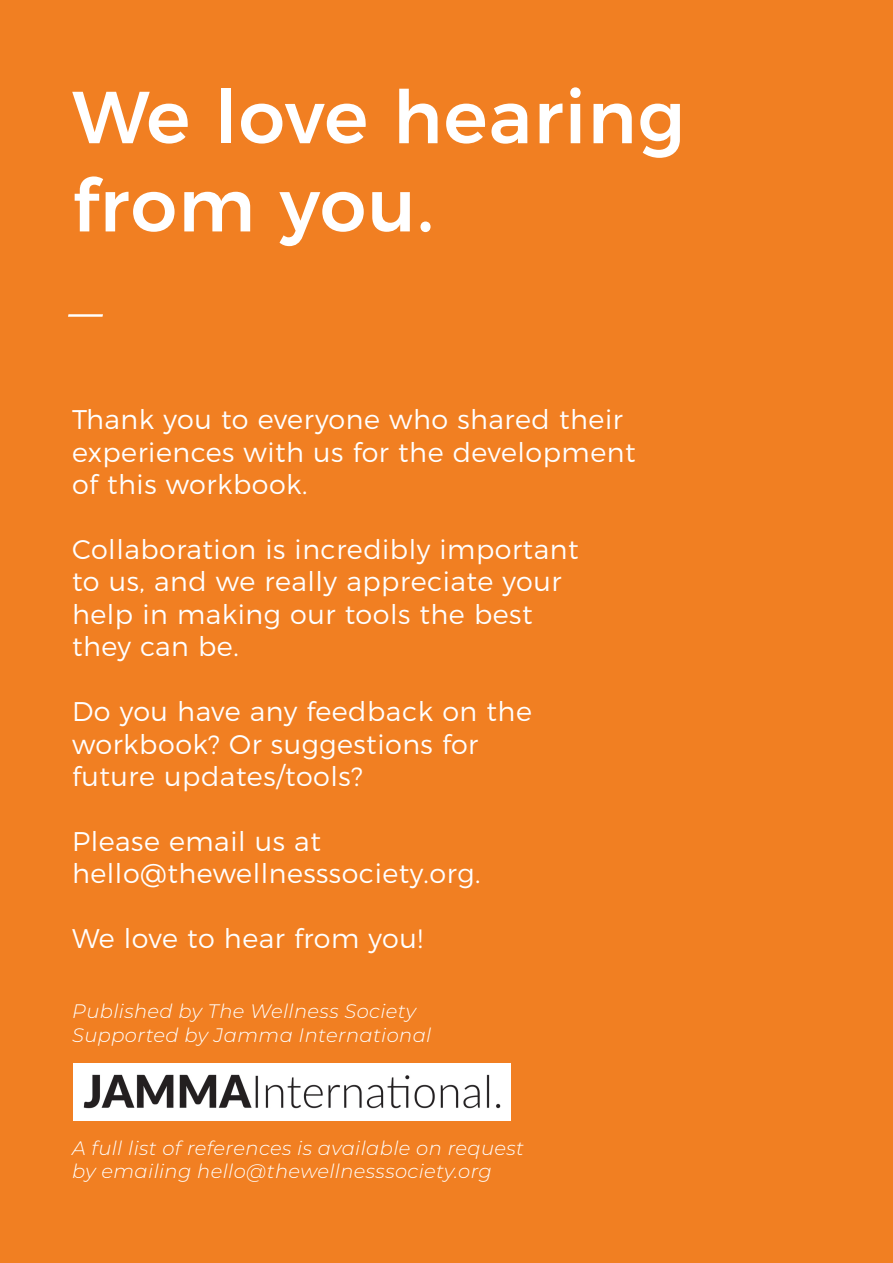
<style>
.page{position:relative;width:893px;height:1263px;background:#f17f22}
.page>*{position:absolute;margin:0;border:0;box-sizing:border-box;transform-origin:0 0}
.t1{font:500 73.5px "Montserrat";letter-spacing:.02em;color:#fff}
.t2{font:italic 300 69px "Montserrat";color:#fff}
.t3{font:300 27px "Montserrat";letter-spacing:.02em;color:#fff}
.t4{font:italic 300 19.5px "Montserrat";letter-spacing:.02em;color:#fff}
</style>
<div class="page">
<div style="left:73px;top:1063px;width:437px;height:57px;background:#fff"></div>
<img style="left:83px;top:1074px;width:418px;height:35px">
<p class="t1" style="left:72px;top:58px;width:615px">We love hearing</p>
<p class="t1" style="left:72px;top:146px;width:363px">from you.</p>
<p class="t2" style="left:72px;top:243px;width:36px">_</p>
<p class="t3" style="left:72px;top:399px;width:552px">Thank you to everyone who shared their</p>
<p class="t3" style="left:72px;top:431px;width:565px">experiences with us for the development</p>
<p class="t3" style="left:72px;top:463px;width:237px">of this workbook.</p>
<p class="t3" style="left:72px;top:528px;width:508px">Collaboration is incredibly important</p>
<p class="t3" style="left:72px;top:561px;width:491px">to us, and we really appreciate your</p>
<p class="t3" style="left:72px;top:593px;width:462px">help in making our tools the best</p>
<p class="t3" style="left:72px;top:625px;width:168px">they can be.</p>
<p class="t3" style="left:72px;top:690px;width:461px">Do you have any feedback on the</p>
<p class="t3" style="left:72px;top:723px;width:408px">workbook? Or suggestions for</p>
<p class="t3" style="left:72px;top:755px;width:292px">future updates/tools?</p>
<p class="t3" style="left:72px;top:820px;width:250px">Please email us at</p>
<p class="t3" style="left:72px;top:852px;width:410px">hello@thewellnesssociety.org.</p>
<p class="t3" style="left:72px;top:917px;width:352px">We love to hear from you!</p>
<p class="t4" style="left:72px;top:998px;width:346px">Published by The Wellness Society</p>
<p class="t4" style="left:72px;top:1021px;width:361px">Supported by Jamma International</p>
<p class="t4" style="left:72px;top:1134px;width:453px">A full list of references is available on request</p>
<p class="t4" style="left:72px;top:1158px;width:421px">by emailing hello@thewellnesssociety.org</p>
</div>
